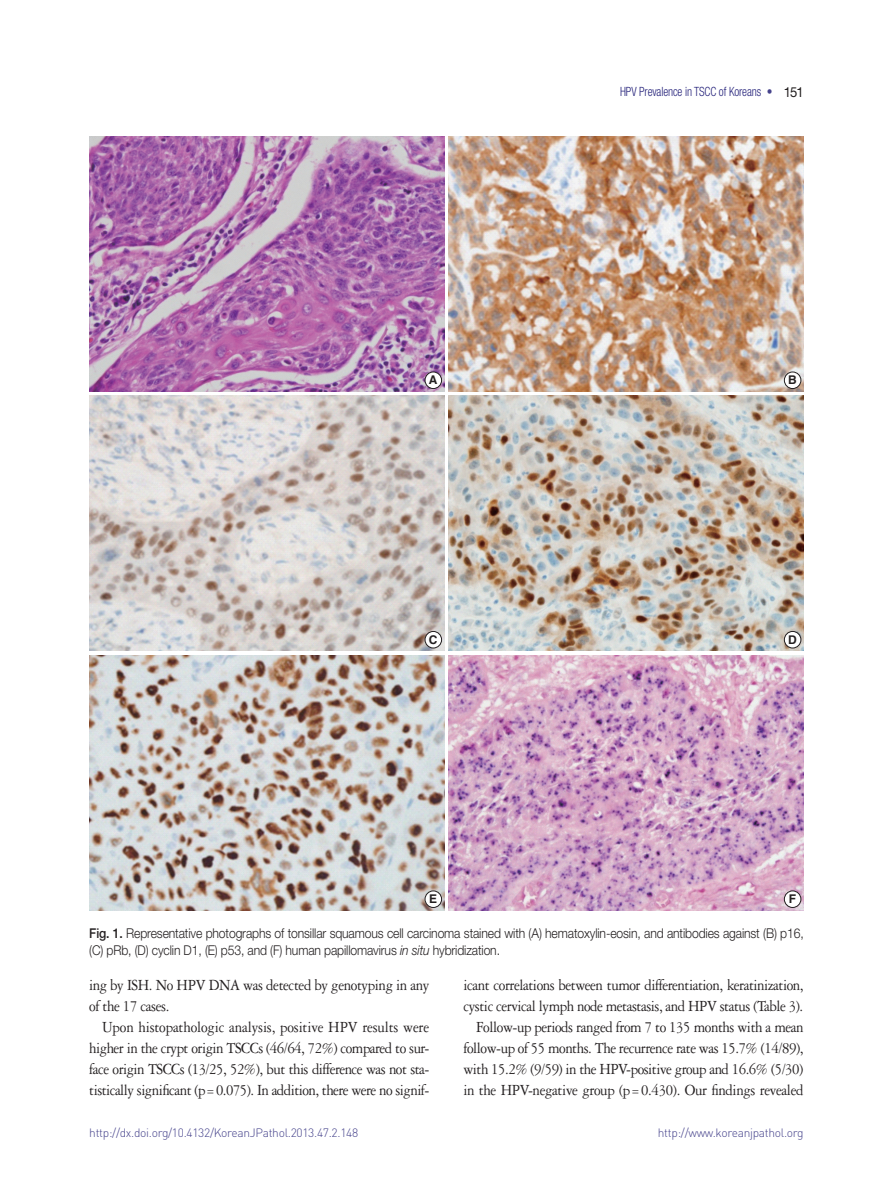
<style>
.page{position:relative;width:893px;height:1191px;background:#fff}
.page>*{position:absolute;margin:0;border:0;box-sizing:border-box;transform-origin:0 0}
.t1{font:16.5px/21px "Garamond 3 LT Std";letter-spacing:-.03em;color:#231f20;scale:.9 1}
.t2{font:300 13.5px/16.2px "Helvetica Neue LT Std";letter-spacing:-.01em;color:#231f20;scale:.9 1}
.t3{font:300 condensed 12.75px "Helvetica Neue LT Std";letter-spacing:-.01em;color:#26237b;scale:.9 1}
.t4{font:300 12px "DIN Pro";letter-spacing:-.025em;color:#45428b}
.t5{font:700 12px "Helvetica LT Std";color:#231f20}
.s1{color:#45428b}
.s2{font-weight:400;font-stretch:normal;font-size:13.8px;color:#231f20}
.s3{font-weight:500}
.s4{font-style:italic}
</style>
<div class="page">
<img style="left:89px;top:136px;width:355px;height:255px">
<img style="left:89px;top:395px;width:355px;height:256px">
<img style="left:89px;top:655px;width:355px;height:255px">
<img style="left:449px;top:136px;width:355px;height:255px">
<img style="left:449px;top:395px;width:355px;height:256px">
<img style="left:449px;top:655px;width:355px;height:255px">
<div style="left:425px;top:631px;width:17px;height:17px;background:#fff;border-radius:50%"></div>
<div style="left:425px;top:631px;width:17px;height:17px;border:1px solid #231f20;border-radius:50%"></div>
<div style="left:425px;top:372px;width:17px;height:16px;background:#fff;border-radius:50%"></div>
<div style="left:425px;top:372px;width:17px;height:17px;border:1px solid #231f20;border-radius:50%"></div>
<div style="left:784px;top:631px;width:17px;height:17px;background:#fff;border-radius:50%"></div>
<div style="left:784px;top:631px;width:17px;height:17px;border:1px solid #231f20;border-radius:50%"></div>
<div style="left:784px;top:372px;width:17px;height:16px;background:#fff;border-radius:50%"></div>
<div style="left:784px;top:372px;width:17px;height:17px;border:1px solid #231f20;border-radius:50%"></div>
<div style="left:425px;top:891px;width:17px;height:16px;background:#fff;border-radius:50%"></div>
<div style="left:425px;top:890px;width:17px;height:17px;border:1px solid #231f20;border-radius:50%"></div>
<div style="left:784px;top:891px;width:17px;height:16px;background:#fff;border-radius:50%"></div>
<div style="left:784px;top:890px;width:17px;height:17px;border:1px solid #231f20;border-radius:50%"></div>
<p class="t5" style="left:429px;top:373px;width:10px">A</p>
<p class="t5" style="left:429px;top:632px;width:10px">C</p>
<p class="t3" style="left:620px;top:84px;width:205px">HPV Prevalence in TSCC of Koreans <span class="s1">•</span> <span class="s2">151</span></p>
<p class="t5" style="left:788px;top:373px;width:10px">B</p>
<p class="t5" style="left:788px;top:632px;width:10px">D</p>
<p class="t5" style="left:429px;top:891px;width:10px">E</p>
<p class="t5" style="left:789px;top:891px;width:9px">F</p>
<p class="t2" style="left:89px;top:925px;width:795px"><span class="s3">Fig. 1.</span> Representative photographs of tonsillar squamous cell carcinoma stained with (A) hematoxylin-eosin, and antibodies against (B) p16, (C) pRb, (D) cyclin D1, (E) p53, and (F) human papillomavirus <span class="s4">in situ</span> hybridization.</p>
<p class="t1" style="left:89px;top:974px;width:380px">ing by ISH. No HPV DNA was detected by genotyping in any of the 17 cases.</p>
<p class="t1" style="left:89px;top:1016px;width:379px;text-align:justify;text-indent:13px">Upon histopathologic analysis, positive HPV results were higher in the crypt origin TSCCs (46/64, 72%) compared to sur&shy;face origin TSCCs (13/25, 52%), but this difference was not sta&shy;tistically significant (p=0.075). In addition, there were no signif-</p>
<p class="t1" style="left:463px;top:974px;width:379px;text-align:right">icant correlations between tumor differentiation, keratinization, cystic cervical lymph node metastasis, and HPV status (Table 3).<br>Follow-up periods ranged from 7 to 135 months with a mean follow-up of 55 months. The recurrence rate was 15.7% (14/89), with 15.2% (9/59) in the HPV-positive group and 16.6% (5/30) in the HPV-negative group (p=0.430). Our findings revealed</p>
<p class="t4" style="left:89px;top:1125px;width:270px">http://dx.doi.org/10.4132/KoreanJPathol.2013.47.2.148</p>
<p class="t4" style="left:658px;top:1125px;width:147px">http://www.koreanjpathol.org</p>
</div>
